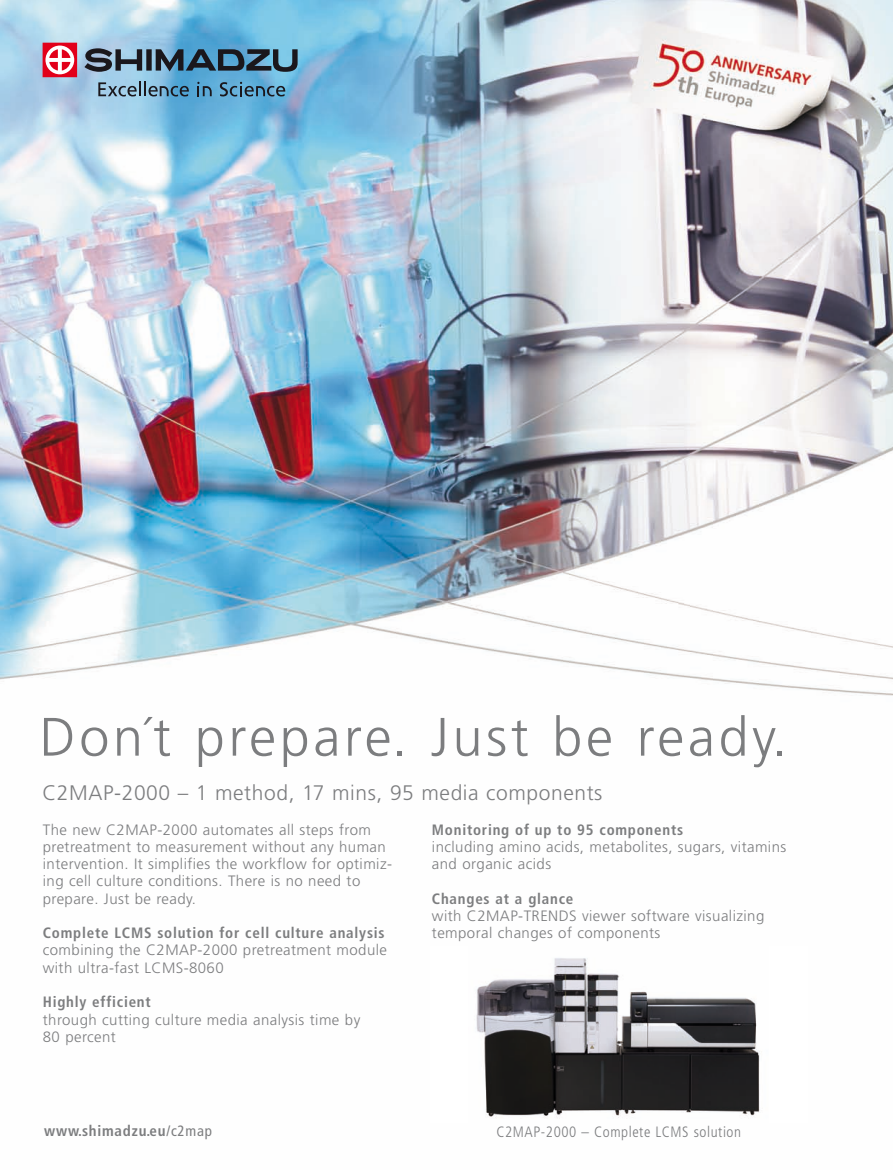
<style>
.page{position:relative;width:893px;height:1170px;background:#fff}
.page>*{position:absolute;margin:0;border:0;box-sizing:border-box;transform-origin:0 0}
.t1{font:300 54px "Frutiger LT";letter-spacing:.065em;color:#7c7d7f}
.t2{font:300 21px "Frutiger LT";letter-spacing:.03em;color:#7c7d7f}
.t3{font:300 15px/17.2px "Frutiger LT";letter-spacing:.03em;color:#7c7d7f}
.t4{font:300 condensed 15px "Frutiger LT";letter-spacing:.04em;color:#7c7d7f}
.t5{font:700 condensed 15px "Frutiger LT";letter-spacing:.05em;color:#7c7d7f}
.s1{font-weight:700;font-stretch:condensed}
.s2{font-weight:400}
</style>
<div class="page">
<img style="left:0;top:0;width:893px;height:696px">
<svg style="left:43px;top:43px;width:34px;height:34px"></svg>
<svg style="left:84px;top:48px;width:58px;height:24px"></svg>
<div style="left:146px;top:49px;width:6px;height:22px;background:#1a171c"></div>
<svg style="left:156px;top:49px;width:142px;height:23px;background:#3f637b"></svg>
<svg style="left:98px;top:81px;width:91px;height:15px"></svg>
<svg style="left:197px;top:82px;width:15px;height:14px"></svg>
<svg style="left:220px;top:82px;width:65px;height:14px"></svg>
<img style="left:476px;top:958px;width:284px;height:161px">
<p class="t1" style="left:40px;top:706px;width:749px">Don´t prepare. Just be ready.</p>
<p class="t2" style="left:42px;top:781px;width:562px">C2MAP-2000 – 1 method, 17 mins, 95 media components</p>
<p class="t3" style="left:43px;top:821px;width:351px">The new C2MAP-2000 automates all steps from pretreatment to measurement without any human intervention. It simplifies the workflow for optimiz&shy;ing cell culture conditions. There is no need to prepare. Just be ready.</p>
<p class="t3" style="left:43px;top:924px;width:346px"><span class="s1">Complete LCMS solution for cell culture analysis </span>combining the C2MAP-2000 pretreatment module with ultra-fast LCMS-8060</p>
<p class="t3" style="left:43px;top:993px;width:319px"><span class="s1">Highly efficient<br></span>through cutting culture media analysis time by<br>80 percent</p>
<p class="t5" style="left:44px;top:1122px;width:169px">www.shimadzu.eu<span class="s2">/c2map</span></p>
<p class="t3" style="left:432px;top:821px;width:356px"><span class="s1">Monitoring of up to 95 components<br></span>including amino acids, metabolites, sugars, vitamins and organic acids</p>
<p class="t3" style="left:432px;top:890px;width:334px"><span class="s1">Changes at a glance<br></span>with C2MAP-TRENDS viewer software visualizing temporal changes of components</p>
<p class="t4" style="left:496px;top:1122px;width:246px">C2MAP-2000 – Complete LCMS solution</p>
</div>
